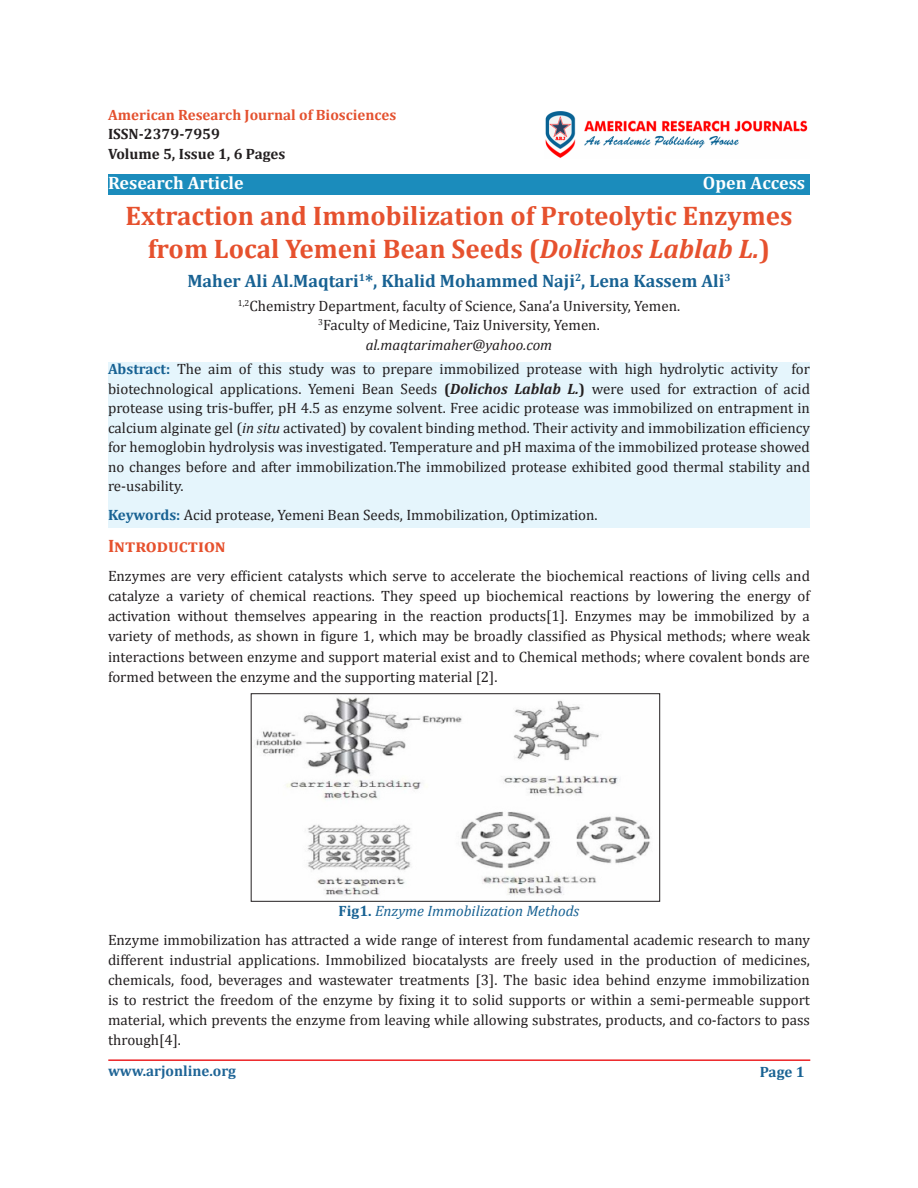
<style>
.page{position:relative;width:918px;height:1188px;background:#fff}
.page>*{position:absolute;margin:0;border:0;box-sizing:border-box;transform-origin:0 0}
.t1{font:700 27px/33px "Cambria";color:#e6512e;text-align:center}
.t2{font:700 18px "Cambria";color:#186293}
.t3{font:700 18px "Cambria";color:#fff}
.t4{font:700 18px "Cambria";color:#e6512e}
.t5{font:15px/19.5px "Cambria";color:#231f20;text-align:justify}
.t6{font:700 15px "Cambria";color:#e4512f}
.t7{font:700 15px "Cambria";color:#231f20}
.t8{font:italic 15px "Cambria";color:#186293}
.t9{font:italic 15px "Cambria";color:#231f20}
.t10{font:700 15px "Cambria";color:#1f6596}
.t11{font:700 15px "Cambria";color:#186293}
.s1{font-style:italic}
.s2{font-weight:700;color:#186293}
.s3{font-weight:700}
.s4{font-weight:700;font-style:italic}
.s5{font-weight:700;font-style:normal}
</style>
<div class="page">
<div style="left:108px;top:175px;width:702px;height:20px;background:#1b8cbc"></div>
<img style="left:545px;top:111px;width:263px;height:47px">
<div style="left:108px;top:363px;width:702px;height:165px;background:#e5f5fc"></div>
<img style="left:256px;top:697px;width:394px;height:198px">
<div style="left:251px;top:694px;width:409px;height:208px;border:1px solid #231f20"></div>
<hr style="left:108px;top:1059px;width:702px;height:2px;background:#ed2224">
<p class="t6" style="left:108px;top:104px;width:290px">American Research Journal of Biosciences</p>
<p class="t7" style="left:108px;top:123px;width:113px">ISSN-2379-7959</p>
<p class="t7" style="left:108px;top:143px;width:179px">Volume 5, Issue 1, 6 Pages</p>
<p class="t3" style="left:108px;top:170px;width:137px">Research Article</p>
<p class="t3" style="left:703px;top:170px;width:104px">Open Access</p>
<p class="t1" style="left:125px;top:199px;width:669px">Extraction and Immobilization of Proteolytic Enzymes from Local Yemeni Bean Seeds (<span class="s1">Dolichos Lablab L.</span>)</p>
<p class="t2" style="left:187px;top:268px;width:545px">Maher Ali Al.Maqtari<sup>1</sup>*, Khalid Mohammed Naji<sup>2</sup>, Lena Kassem Ali<sup>3</sup></p>
<p class="t5" style="left:238px;top:296px;width:444px"><sup>1,2</sup>Chemistry Department, faculty of Science, Sana’a University, Yemen.</p>
<p class="t5" style="left:318px;top:315px;width:283px"><sup>3</sup>Faculty of Medicine, Taiz University, Yemen.</p>
<p class="t9" style="left:366px;top:334px;width:188px">al.maqtarimaher@yahoo.com</p>
<p class="t5" style="left:108px;top:360px;width:704px"><span class="s2">Abstract:</span> The aim of this study was to prepare immobilized protease with high hydrolytic activity for biotechnological applications. Yemeni Bean Seeds <span class="s3">(</span><span class="s4">Dolichos Lablab L.</span><span class="s3">)</span> were used for extraction of acid protease using tris-buffer, pH 4.5 as enzyme solvent. Free acidic protease was immobilized on entrapment in calcium alginate gel (<span class="s1">in situ</span> activated) by covalent binding method. Their activity and immobilization efficiency for hemoglobin hydrolysis was investigated. Temperature and pH maxima of the immobilized protease showed no changes before and after immobilization.The immobilized protease exhibited good thermal stability and re-usability.</p>
<p class="t5" style="left:108px;top:505px;width:491px"><span class="s2">Keywords:</span> Acid protease, Yemeni Bean Seeds, Immobilization, Optimization.</p>
<p class="t4" style="left:108px;top:533px;width:119px">Introduction</p>
<p class="t5" style="left:108px;top:565px;width:704px;line-height:20.2px">Enzymes are very efficient catalysts which serve to accelerate the biochemical reactions of living cells and catalyze a variety of chemical reactions. They speed up biochemical reactions by lowering the energy of activation without themselves appearing in the reaction products[1]. Enzymes may be immobilized by a variety of methods, as shown in figure 1, which may be broadly classified as Physical methods; where weak interactions between enzyme and support material exist and to Chemical methods; where covalent bonds are formed between the enzyme and the supporting material [2].</p>
<p class="t8" style="left:339px;top:901px;width:242px"><span class="s5">Fig1.</span> Enzyme Immobilization Methods</p>
<p class="t5" style="left:108px;top:930px;width:704px;line-height:20px">Enzyme immobilization has attracted a wide range of interest from fundamental academic research to many different industrial applications. Immobilized biocatalysts are freely used in the production of medicines, chemicals, food, beverages and wastewater treatments [3]. The basic idea behind enzyme immobilization is to restrict the freedom of the enzyme by fixing it to solid supports or within a semi-permeable support material, which prevents the enzyme from leaving while allowing substrates, products, and co-factors to pass through[4].</p>
<p class="t10" style="left:108px;top:1061px;width:130px">www.arjonline.org</p>
<p class="t11" style="left:760px;top:1061px;width:46px">Page 1</p>
</div>
